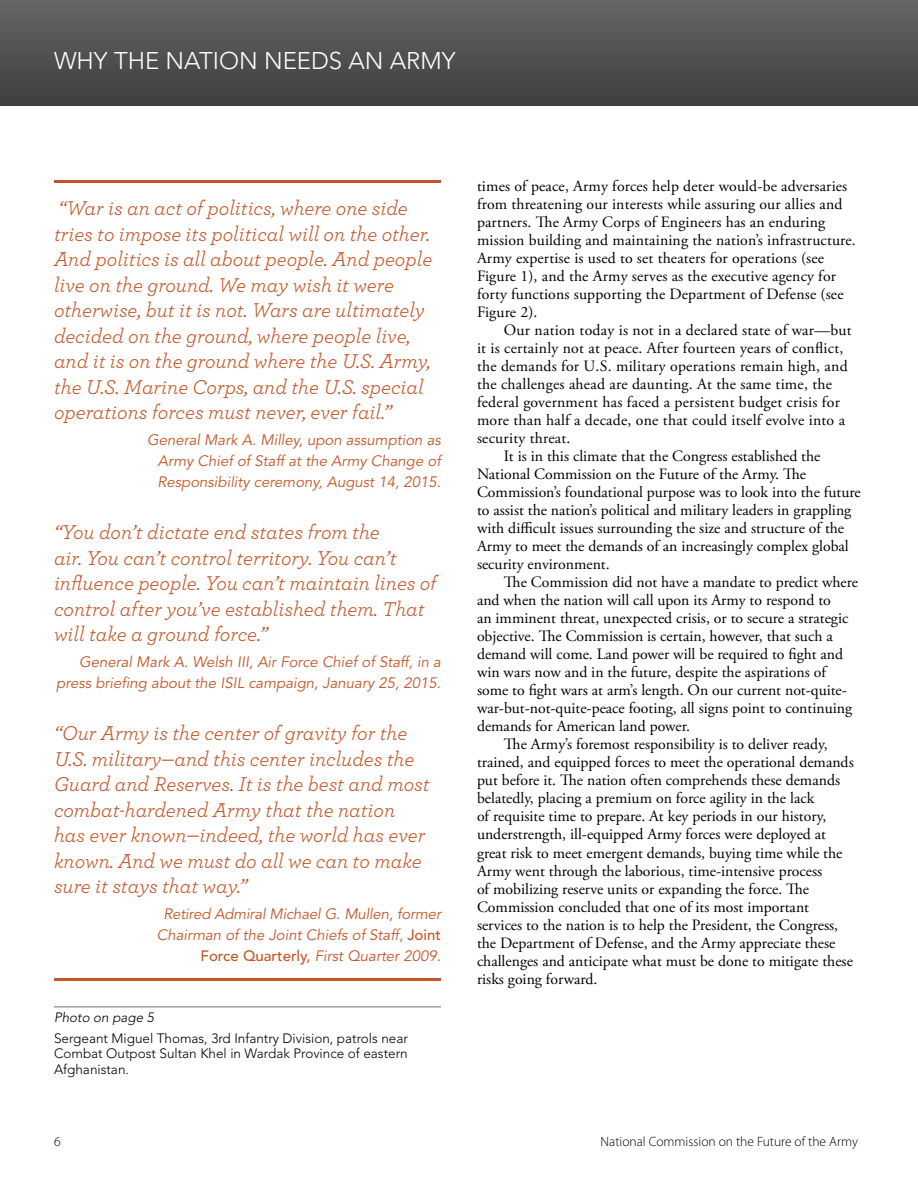
<style>
.page{position:relative;width:918px;height:1188px;background:#fff}
.page>*{position:absolute;margin:0;border:0;box-sizing:border-box;transform-origin:0 0}
.t1{font:300 24px "Avenir";color:#fff}
.t2{font:italic 21px/25.5px "Archer";color:#c45628}
.t3{font:15.75px "Adobe Garamond Pro";color:#000}
.t4{font:italic 15px/21px "Avenir";color:#c45628;text-align:right}
.t5{font:300 13.5px/20.2px "Avenir";color:#000}
.t6{font:300 13.5px "Myriad Pro";color:#000}
.s1{font-weight:500;font-style:normal}
.s2{font-style:italic}
</style>
<div class="page">
<div style="left:0;top:0;width:918px;height:105px;background:linear-gradient(to bottom,#676666,#3e3e3e)"></div>
<hr style="left:54px;top:1006px;width:387px;height:1px;background:#6e6d6d">
<hr style="left:54px;top:978px;width:387px;height:3px;background:#c45628">
<hr style="left:54px;top:180px;width:387px;height:3px;background:#c45628">
<h1 class="t1" style="left:54px;top:46px;width:403px">WHY THE NATION NEEDS AN ARMY</h1>
<p class="t2" style="left:54px;top:194px;width:380px">“War is an act of politics, where one side tries to impose its political will on the other.<br>And politics is all about people. And people live on the ground. We may wish it were otherwise, but it is not. Wars are ultimately decided on the ground, where people live, and it is on the ground where the U.S. Army, the U.S. Marine Corps, and the U.S. special operations forces must never, ever fail.”</p>
<p class="t4" style="left:158px;top:429px;width:285px;text-align:justify;text-indent:-11px">General Mark A. Milley, upon assumption as Army Chief of Staff at the Army Change of Responsibility ceremony, August 14, 2015.</p>
<p class="t2" style="left:54px;top:518px;width:384px">“You don’t dictate end states from the<br>air. You can’t control territory. You can’t influence people. You can’t maintain lines of control after you’ve established them. That will take a ground force.”</p>
<p class="t4" style="left:56px;top:651px;width:386px">General Mark A. Welsh III, Air Force Chief of Staff, in a press briefing about the ISIL campaign, January 25, 2015.</p>
<p class="t2" style="left:54px;top:719px;width:377px">“Our Army is the center of gravity for the U.S. military—and this center includes the Guard and Reserves. It is the best and most combat-hardened Army that the nation has ever known—indeed, the world has ever known. And we must do all we can to make sure it stays that way.”</p>
<p class="t4" style="left:157px;top:903px;width:286px">Retired Admiral Michael G. Mullen, former<br>Chairman of the Joint Chiefs of Staff, <span class="s1">Joint<br>Force Quarterly,</span> First Quarter 2009.</p>
<p class="t5" style="left:54px;top:1007px;width:355px"><span class="s2">Photo on page 5<br></span>Sergeant Miguel Thomas, 3rd Infantry Division, patrols near</p>
<p class="t5" style="left:54px;top:1046px;width:355px;line-height:15.8px">Combat Outpost Sultan Khel in Wardak Province of eastern<br>Afghanistan.</p>
<p class="t3" style="left:477px;top:177px;width:372px">times of peace, Army forces help deter would-be adversaries</p>
<p class="t3" style="left:477px;top:195px;width:367px">from threatening our interests while assuring our allies and</p>
<p class="t3" style="left:477px;top:213px;width:350px">partners. The Army Corps of Engineers has an enduring</p>
<p class="t3" style="left:477px;top:231px;width:380px">mission building and maintaining the nation’s infrastructure.</p>
<p class="t3" style="left:477px;top:249px;width:349px">Army expertise is used to set theaters for operations (see</p>
<p class="t3" style="left:477px;top:267px;width:361px">Figure 1), and the Army serves as the executive agency for</p>
<p class="t3" style="left:477px;top:285px;width:368px">forty functions supporting the Department of Defense (see</p>
<p class="t3" style="left:477px;top:303px;width:62px">Figure 2).</p>
<p class="t3" style="left:504px;top:321px;width:349px">Our nation today is not in a declared state of war—but</p>
<p class="t3" style="left:477px;top:339px;width:368px">it is certainly not at peace. After fourteen years of conflict,</p>
<p class="t3" style="left:477px;top:357px;width:372px">the demands for U.S. military operations remain high, and</p>
<p class="t3" style="left:477px;top:375px;width:357px">the challenges ahead are daunting. At the same time, the</p>
<p class="t3" style="left:477px;top:393px;width:364px">federal government has faced a persistent budget crisis for</p>
<p class="t3" style="left:477px;top:411px;width:370px">more than half a decade, one that could itself evolve into a</p>
<p class="t3" style="left:477px;top:429px;width:95px">security threat.</p>
<p class="t3" style="left:504px;top:447px;width:318px">It is in this climate that the Congress established the</p>
<p class="t3" style="left:477px;top:465px;width:331px">National Commission on the Future of the Army. The</p>
<p class="t3" style="left:477px;top:483px;width:385px">Commission’s foundational purpose was to look into the future</p>
<p class="t3" style="left:477px;top:501px;width:376px">to assist the nation’s political and military leaders in grappling</p>
<p class="t3" style="left:477px;top:519px;width:369px">with difficult issues surrounding the size and structure of the</p>
<p class="t3" style="left:477px;top:537px;width:373px">Army to meet the demands of an increasingly complex global</p>
<p class="t3" style="left:477px;top:555px;width:134px">security environment.</p>
<p class="t3" style="left:504px;top:573px;width:356px">The Commission did not have a mandate to predict where</p>
<p class="t3" style="left:477px;top:591px;width:355px">and when the nation will call upon its Army to respond to</p>
<p class="t3" style="left:477px;top:609px;width:373px">an imminent threat, unexpected crisis, or to secure a strategic</p>
<p class="t3" style="left:477px;top:627px;width:357px">objective. The Commission is certain, however, that such a</p>
<p class="t3" style="left:477px;top:645px;width:368px">demand will come. Land power will be required to fight and</p>
<p class="t3" style="left:477px;top:663px;width:351px">win wars now and in the future, despite the aspirations of</p>
<p class="t3" style="left:477px;top:681px;width:371px">some to fight wars at arm’s length. On our current not-quite-</p>
<p class="t3" style="left:477px;top:699px;width:377px">war-but-not-quite-peace footing, all signs point to continuing</p>
<p class="t3" style="left:477px;top:717px;width:214px">demands for American land power.</p>
<p class="t3" style="left:504px;top:735px;width:325px">The Army’s foremost responsibility is to deliver ready,</p>
<p class="t3" style="left:477px;top:753px;width:378px">trained, and equipped forces to meet the operational demands</p>
<p class="t3" style="left:477px;top:771px;width:365px">put before it. The nation often comprehends these demands</p>
<p class="t3" style="left:477px;top:789px;width:339px">belatedly, placing a premium on force agility in the lack</p>
<p class="t3" style="left:477px;top:807px;width:351px">of requisite time to prepare. At key periods in our history,</p>
<p class="t3" style="left:477px;top:825px;width:351px">understrength, ill-equipped Army forces were deployed at</p>
<p class="t3" style="left:477px;top:843px;width:367px">great risk to meet emergent demands, buying time while the</p>
<p class="t3" style="left:477px;top:861px;width:347px">Army went through the laborious, time-intensive process</p>
<p class="t3" style="left:477px;top:879px;width:334px">of mobilizing reserve units or expanding the force. The</p>
<p class="t3" style="left:477px;top:897px;width:334px">Commission concluded that one of its most important</p>
<p class="t3" style="left:477px;top:915px;width:363px">services to the nation is to help the President, the Congress,</p>
<p class="t3" style="left:477px;top:933px;width:360px">the Department of Defense, and the Army appreciate these</p>
<p class="t3" style="left:477px;top:951px;width:377px">challenges and anticipate what must be done to mitigate these</p>
<p class="t3" style="left:477px;top:969px;width:122px">risks going forward.</p>
<p class="t6" style="left:54px;top:1134px;width:8px">6</p>
<p class="t6" style="left:601px;top:1134px;width:259px">National Commission on the Future of the Army</p>
</div>
